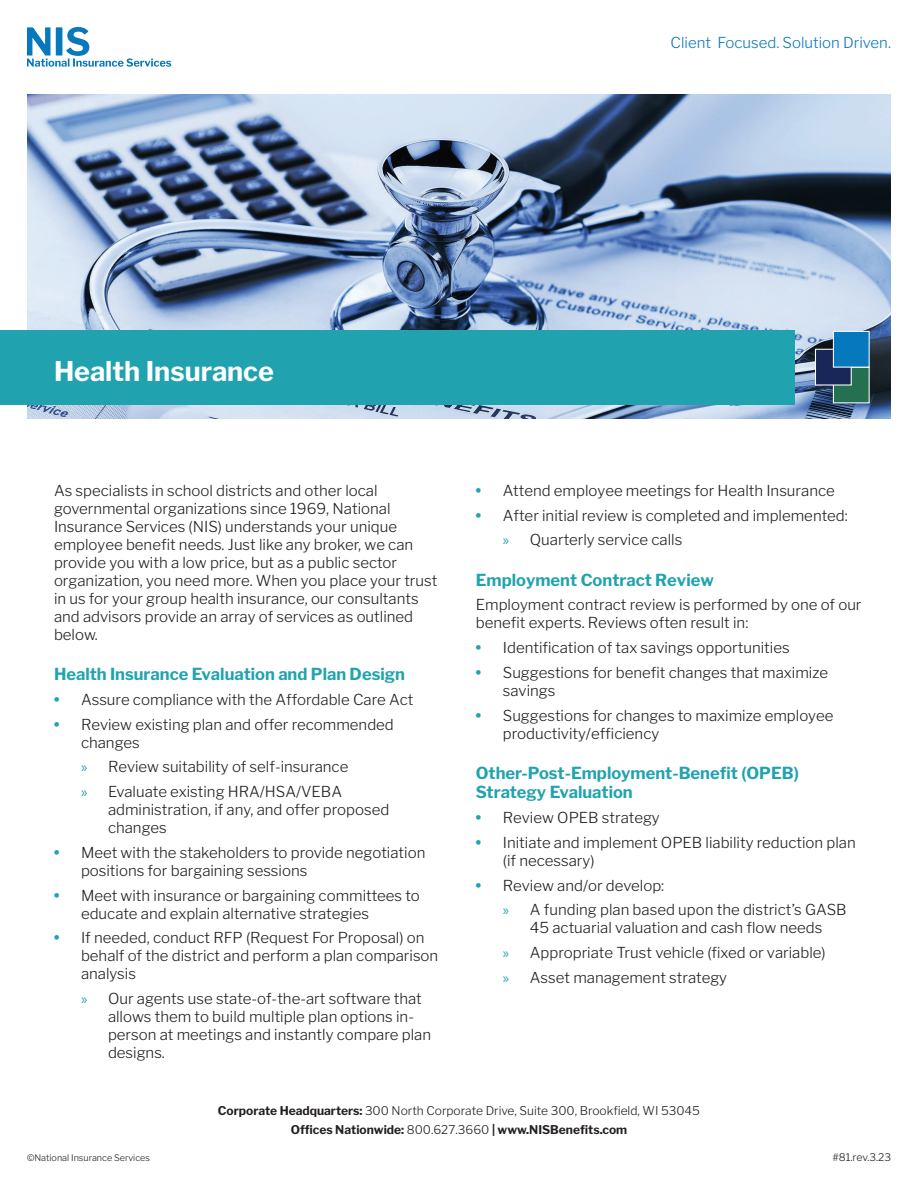
<style>
.page{position:relative;width:918px;height:1188px;background:#fff}
.page>*{position:absolute;margin:0;border:0;box-sizing:border-box;transform-origin:0 0}
.t1{font:700 27px "Libre Franklin";color:#fff}
.t2{font:700 16.5px/19.8px "Libre Franklin";color:#21a3af}
.t3{font:300 15px/18px "Libre Franklin";color:#231f20}
.t4{font:300 15px "Libre Franklin";color:#0d78bd}
.t5{font:300 12px/18.1px "Libre Franklin";color:#231f20;text-align:center}
.t6{font:300 10.5px "Libre Franklin";color:#231f20}
.t7{font:300 9px "Libre Franklin";color:#231f20}
.s1{font-weight:900;color:#21a3af}
.s2{font-family:"Myriad Pro";font-weight:400;color:#21a3af}
.s3{font-weight:700}
</style>
<div class="page">
<svg style="left:27px;top:27px;width:144px;height:40px"></svg>
<img style="left:27px;top:94px;width:864px;height:324px">
<div style="left:0;top:331px;width:795px;height:74px;background:#21a3af"></div>
<div style="left:833px;top:367px;width:36px;height:36px;background:#25704f"></div>
<div style="left:815px;top:349px;width:36px;height:36px;background:#182757"></div>
<div style="left:815px;top:349px;width:37px;height:37px;border:1px solid #fff"></div>
<div style="left:833px;top:331px;width:36px;height:36px;background:#0678bd"></div>
<div style="left:833px;top:331px;width:37px;height:37px;border:1px solid #fff"></div>
<p class="t4" style="left:671px;top:34px;width:222px">Client Focused. Solution Driven.</p>
<p class="t1" style="left:54px;top:355px;width:222px">Health Insurance</p>
<p class="t3" style="left:54px;top:482px;width:385px">As specialists in school districts and other local governmental organizations since 1969, National Insurance Services (NIS) understands your unique employee benefit needs. Just like any broker, we can provide you with a low price, but as a public sector organization, you need more. When you place your trust in us for your group health insurance, our consultants and advisors provide an array of services as outlined below.</p>
<p class="t2" style="left:54px;top:664px;width:353px">Health Insurance Evaluation and Plan Design</p>
<p class="t3" style="left:54px;top:690px;width:361px"><span class="s1">•</span> Assure compliance with the Affordable Care Act</p>
<p class="t3" style="left:81px;top:715px;width:314px;text-indent:-27px"><span class="s1">•</span> Review existing plan and offer recommended changes</p>
<p class="t3" style="left:81px;top:758px;width:269px"><span class="s2">»</span> Review suitability of self-insurance</p>
<p class="t3" style="left:108px;top:783px;width:283px;text-indent:-27px"><span class="s2">»</span> Evaluate existing HRA/HSA/VEBA administration, if any, and offer proposed changes</p>
<p class="t3" style="left:81px;top:843px;width:346px;text-indent:-27px"><span class="s1">•</span> Meet with the stakeholders to provide negotiation positions for bargaining sessions</p>
<p class="t3" style="left:81px;top:886px;width:340px;text-indent:-27px"><span class="s1">•</span> Meet with insurance or bargaining committees to educate and explain alternative strategies</p>
<p class="t3" style="left:81px;top:929px;width:359px;text-indent:-27px"><span class="s1">•</span> If needed, conduct RFP (Request For Proposal) on behalf of the district and perform a plan comparison analysis</p>
<p class="t3" style="left:108px;top:990px;width:325px;text-indent:-27px"><span class="s2">»</span> Our agents use state-of-the-art software that allows them to build multiple plan options in&shy;person at meetings and instantly compare plan designs.</p>
<p class="t3" style="left:476px;top:482px;width:360px"><span class="s1">•</span> Attend employee meetings for Health Insurance</p>
<p class="t3" style="left:476px;top:506px;width:373px"><span class="s1">•</span> After initial review is completed and implemented:</p>
<p class="t3" style="left:503px;top:531px;width:181px"><span class="s2">»</span> Quarterly service calls</p>
<p class="t2" style="left:476px;top:570px;width:240px">Employment Contract Review</p>
<p class="t3" style="left:476px;top:596px;width:387px">Employment contract review is performed by one of our benefit experts. Reviews often result in:</p>
<p class="t3" style="left:476px;top:639px;width:315px"><span class="s1">•</span> Identification of tax savings opportunities</p>
<p class="t3" style="left:503px;top:663px;width:327px;text-indent:-27px"><span class="s1">•</span> Suggestions for benefit changes that maximize savings</p>
<p class="t3" style="left:503px;top:706px;width:332px;text-indent:-27px"><span class="s1">•</span> Suggestions for changes to maximize employee productivity/efficiency</p>
<p class="t2" style="left:476px;top:763px;width:325px">Other-Post-Employment-Benefit (OPEB)<br>Strategy Evaluation</p>
<p class="t3" style="left:476px;top:809px;width:185px"><span class="s1">•</span> Review OPEB strategy</p>
<p class="t3" style="left:503px;top:833px;width:354px;text-indent:-27px"><span class="s1">•</span> Initiate and implement OPEB liability reduction plan (if necessary)</p>
<p class="t3" style="left:476px;top:876px;width:190px"><span class="s1">•</span> Review and/or develop:</p>
<p class="t3" style="left:503px;top:901px;width:345px;text-align:center"><span class="s2">»</span> A funding plan based upon the district’s GASB<br>45 actuarial valuation and cash flow needs</p>
<p class="t3" style="left:503px;top:944px;width:324px"><span class="s2">»</span> Appropriate Trust vehicle (fixed or variable)</p>
<p class="t3" style="left:503px;top:968px;width:226px"><span class="s2">»</span> Asset management strategy</p>
<p class="t7" style="left:27px;top:1152px;width:125px">©National Insurance Services</p>
<p class="t5" style="left:218px;top:1102px;width:484px"><span class="s3">Corporate Headquarters:</span> 300 North Corporate Drive, Suite 300, Brookfield, WI 53045<br><span class="s3">Offices Nationwide:</span> 800.627.3660 <span class="s3">| www.NISBenefits.com</span></p>
<p class="t6" style="left:832px;top:1151px;width:60px">#81.rev.3.23</p>
</div>
